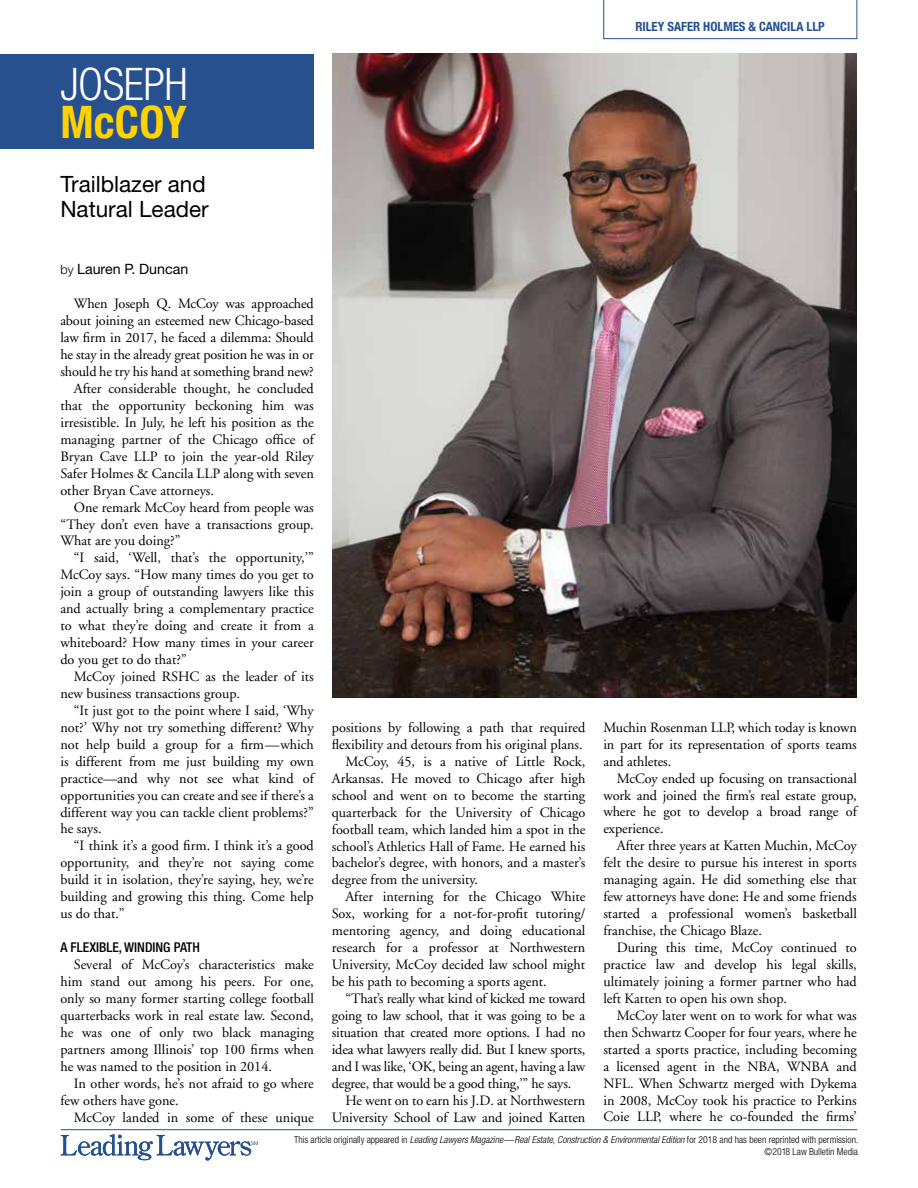
<style>
.page{position:relative;width:918px;height:1188px;background:#fff}
.page>*{position:absolute;margin:0;border:0;box-sizing:border-box;transform-origin:0 0}
.t1{font:300 condensed 45px "Helvetica Neue";letter-spacing:-.01em;color:#fff}
.t2{font:700 condensed 45px "Helvetica Neue";letter-spacing:.005em;color:#ffd200}
.t3{font:22.5px/25.5px "Helvetica Neue";color:#000}
.t4{font:14.25px/17px "Adobe Garamond";color:#000;text-align:justify}
.t5{font:14.25px "Helvetica Neue";color:#000}
.t6{font:500 condensed 13.5px "Helvetica Neue";color:#000}
.t7{font:700 condensed 12.75px "Helvetica Neue";color:#27508e}
.t8{font:300 condensed 9.75px/11.7px "Helvetica Neue";color:#000;text-align:right}
.s1{font-weight:300;font-size:12.75px}
.s2{font-style:italic}
</style>
<div class="page">
<svg style="left:61px;top:1134px;width:197px;height:27px"></svg>
<hr style="left:61px;top:1129px;width:796px;height:1px;background:#27508e">
<svg style="left:603px;top:0;width:254px;height:39px"></svg>
<img style="left:332px;top:54px;width:525px;height:644px">
<div style="left:0;top:54px;width:314px;height:94px;background:#27508e"></div>
<h1 class="t1" style="left:60px;top:59px;width:129px">JOSEPH</h1>
<h1 class="t2" style="left:60px;top:95px;width:128px">McCOY</h1>
<h2 class="t3" style="left:60px;top:171px;width:150px">Trailblazer and<br>Natural Leader</h2>
<p class="t7" style="left:635px;top:18px;width:191px">RILEY SAFER HOLMES &amp; CANCILA LLP</p>
<p class="t5" style="left:60px;top:261px;width:130px"><span class="s1">by</span> Lauren P. Duncan</p>
<p class="t4" style="left:74px;top:296px;width:241px">When Joseph Q. McCoy was approached</p>
<p class="t4" style="left:60px;top:313px;width:255px">about joining an esteemed new Chicago-based</p>
<p class="t4" style="left:60px;top:330px;width:255px">law firm in 2017, he faced a dilemma: Should</p>
<p class="t4" style="left:60px;top:346px;width:255px">he stay in the already great position he was in or</p>
<p class="t4" style="left:60px;top:363px;width:255px">should he try his hand at something brand new?</p>
<p class="t4" style="left:74px;top:380px;width:242px">After considerable thought, he concluded</p>
<p class="t4" style="left:60px;top:397px;width:255px">that the opportunity beckoning him was</p>
<p class="t4" style="left:60px;top:414px;width:255px">irresistible. In July, he left his position as the</p>
<p class="t4" style="left:60px;top:431px;width:255px">managing partner of the Chicago office of</p>
<p class="t4" style="left:60px;top:448px;width:255px">Bryan Cave LLP to join the year-old Riley</p>
<p class="t4" style="left:60px;top:465px;width:255px">Safer Holmes &amp; Cancila LLP along with seven</p>
<p class="t4" style="left:60px;top:482px;width:155px">other Bryan Cave attorneys.</p>
<p class="t4" style="left:74px;top:499px;width:241px">One remark McCoy heard from people was</p>
<p class="t4" style="left:60px;top:516px;width:255px">“They don’t even have a transactions group.</p>
<p class="t4" style="left:60px;top:533px;width:122px">What are you doing?”</p>
<p class="t4" style="left:74px;top:550px;width:241px">“I said, ‘Well, that’s the opportunity,’”</p>
<p class="t4" style="left:60px;top:567px;width:255px">McCoy says. “How many times do you get to</p>
<p class="t4" style="left:60px;top:584px;width:255px">join a group of outstanding lawyers like this</p>
<p class="t4" style="left:60px;top:601px;width:255px">and actually bring a complementary practice</p>
<p class="t4" style="left:60px;top:618px;width:255px">to what they’re doing and create it from a</p>
<p class="t4" style="left:60px;top:634px;width:255px">whiteboard? How many times in your career</p>
<p class="t4" style="left:60px;top:651px;width:128px">do you get to do that?”</p>
<p class="t4" style="left:74px;top:668px;width:242px">McCoy joined RSHC as the leader of its</p>
<p class="t4" style="left:60px;top:685px;width:181px">new business transactions group.</p>
<p class="t4" style="left:74px;top:702px;width:242px">“It just got to the point where I said, ‘Why</p>
<p class="t4" style="left:60px;top:719px;width:255px">not?’ Why not try something different? Why</p>
<p class="t4" style="left:60px;top:736px;width:255px">not help build a group for a firm—which</p>
<p class="t4" style="left:60px;top:753px;width:255px">is different from me just building my own</p>
<p class="t4" style="left:60px;top:770px;width:255px">practice—and why not see what kind of</p>
<p class="t4" style="left:60px;top:787px;width:255px">opportunities you can create and see if there’s a</p>
<p class="t4" style="left:60px;top:804px;width:255px">different way you can tackle client problems?”</p>
<p class="t4" style="left:60px;top:821px;width:43px">he says.</p>
<p class="t4" style="left:74px;top:838px;width:242px">“I think it’s a good firm. I think it’s a good</p>
<p class="t4" style="left:60px;top:855px;width:255px">opportunity, and they’re not saying come</p>
<p class="t4" style="left:60px;top:872px;width:255px">build it in isolation, they’re saying, hey, we’re</p>
<p class="t4" style="left:60px;top:889px;width:255px">building and growing this thing. Come help</p>
<p class="t4" style="left:60px;top:906px;width:66px">us do that.”</p>
<p class="t6" style="left:60px;top:940px;width:141px">A FLEXIBLE, WINDING PATH</p>
<p class="t4" style="left:60px;top:957px;width:255px;text-indent:13px">Several of McCoy’s characteristics make him stand out among his peers. For one, only so many former starting college football quarterbacks work in real estate law. Second, he was one of only two black managing partners among Illinois’ top 100 firms when he was named to the position in 2014.</p>
<p class="t4" style="left:60px;top:1075px;width:255px;text-indent:13px">In other words, he’s not afraid to go where few others have gone.</p>
<p class="t4" style="left:74px;top:1109px;width:241px">McCoy landed in some of these unique</p>
<p class="t4" style="left:332px;top:719px;width:255px">positions by following a path that required</p>
<p class="t4" style="left:332px;top:736px;width:252px">flexibility and detours from his original plans.</p>
<p class="t4" style="left:345px;top:753px;width:241px">McCoy, 45, is a native of Little Rock,</p>
<p class="t4" style="left:332px;top:770px;width:255px">Arkansas. He moved to Chicago after high</p>
<p class="t4" style="left:332px;top:787px;width:255px">school and went on to become the starting</p>
<p class="t4" style="left:332px;top:804px;width:255px">quarterback for the University of Chicago</p>
<p class="t4" style="left:332px;top:821px;width:255px">football team, which landed him a spot in the</p>
<p class="t4" style="left:332px;top:838px;width:255px">school’s Athletics Hall of Fame. He earned his</p>
<p class="t4" style="left:332px;top:855px;width:255px">bachelor’s degree, with honors, and a master’s</p>
<p class="t4" style="left:332px;top:872px;width:148px">degree from the university.</p>
<p class="t4" style="left:345px;top:889px;width:242px">After interning for the Chicago White</p>
<p class="t4" style="left:332px;top:906px;width:255px">Sox, working for a not-for-profit tutoring/</p>
<p class="t4" style="left:332px;top:923px;width:255px">mentoring agency, and doing educational</p>
<p class="t4" style="left:332px;top:940px;width:255px">research for a professor at Northwestern</p>
<p class="t4" style="left:332px;top:957px;width:255px">University, McCoy decided law school might</p>
<p class="t4" style="left:332px;top:973px;width:216px">be his path to becoming a sports agent.</p>
<p class="t4" style="left:345px;top:990px;width:241px">“That’s really what kind of kicked me toward</p>
<p class="t4" style="left:332px;top:1007px;width:255px">going to law school, that it was going to be a</p>
<p class="t4" style="left:332px;top:1024px;width:255px">situation that created more options. I had no</p>
<p class="t4" style="left:332px;top:1041px;width:255px">idea what lawyers really did. But I knew sports,</p>
<p class="t4" style="left:332px;top:1058px;width:255px">and I was like, ‘OK, being an agent, having a law</p>
<p class="t4" style="left:332px;top:1075px;width:241px">degree, that would be a good thing,’” he says.</p>
<p class="t4" style="left:345px;top:1092px;width:242px">He went on to earn his J.D. at Northwestern</p>
<p class="t4" style="left:332px;top:1109px;width:255px">University School of Law and joined Katten</p>
<p class="t4" style="left:603px;top:719px;width:255px">Muchin Rosenman LLP, which today is known in part for its representation of sports teams and athletes.</p>
<p class="t4" style="left:603px;top:770px;width:255px;text-indent:13px">McCoy ended up focusing on transactional work and joined the firm’s real estate group, where he got to develop a broad range of experience.</p>
<p class="t4" style="left:603px;top:838px;width:255px;text-indent:13px">After three years at Katten Muchin, McCoy felt the desire to pursue his interest in sports managing again. He did something else that few attorneys have done: He and some friends started a professional women’s basketball franchise, the Chicago Blaze.</p>
<p class="t4" style="left:603px;top:939px;width:255px;text-indent:13px">During this time, McCoy continued to practice law and develop his legal skills, ultimately joining a former partner who had left Katten to open his own shop.</p>
<p class="t4" style="left:603px;top:1007px;width:255px;text-indent:13px">McCoy later went on to work for what was then Schwartz Cooper for four years, where he started a sports practice, including becoming a licensed agent in the NBA, WNBA and NFL. When Schwartz merged with Dykema in 2008, McCoy took his practice to Perkins Coie LLP, where he co-founded the firms’</p>
<p class="t8" style="left:294px;top:1134px;width:566px">This article originally appeared in <span class="s2">Leading Lawyers Magazine—Real Estate, Construction &amp; Environmental Edition</span> for 2018 and has been reprinted with permission. ©2018 Law Bulletin Media</p>
</div>
